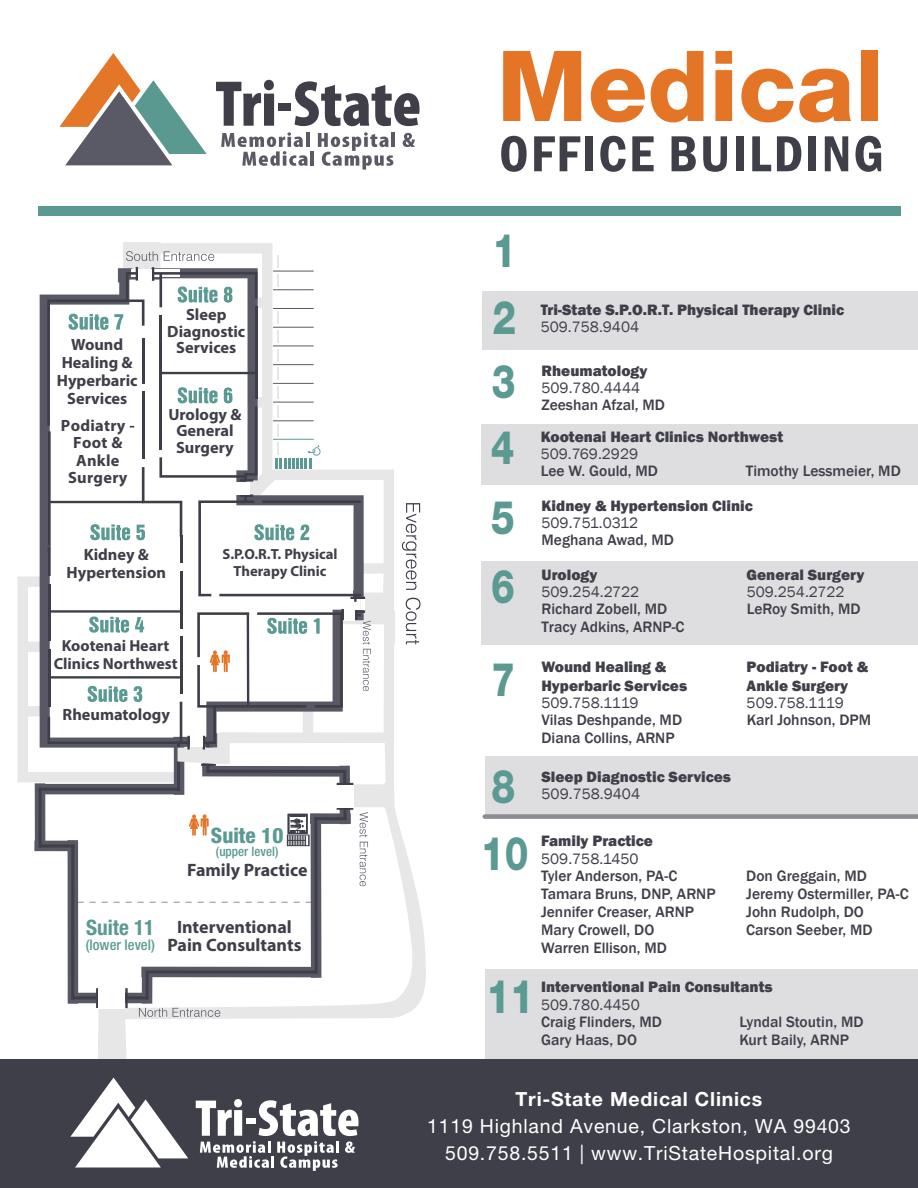
<style>
.page{position:relative;width:918px;height:1188px;background:#fff}
.page>*{position:absolute;margin:0;border:0;box-sizing:border-box;transform-origin:0 0}
.t1{font:800 98.1px "Helvetica Neue LT Std";color:#e47526}
.t2{font:600 condensed 52.5px "Franklin Gothic";letter-spacing:.04em;color:#3e3f49}
.t3{font:800 46.5px/65.6px "Helvetica Neue LT Std";color:#5a9a92;scale:.81 1}
.t4{font:800 condensed 21.3px "Helvetica Neue LT Std";color:#5a9a92}
.t5{font:700 condensed 21.3px "Helvetica Neue LT Std";color:#5a9a92}
.t6{font:19.5px/27px "Helvetica Neue LT Std";letter-spacing:.04em;color:#fff;text-align:center}
.t7{font:700 19.5px "Helvetica Neue LT Std";letter-spacing:.04em;color:#fff}
.t8{font:700 18px/18.3px "Myriad Pro";color:#3e3f49;text-align:center}
.t9{font:700 16.35px/18px "Myriad Pro";color:#3e3f49;text-align:center}
.t10{font:700 16.35px/17.1px "Myriad Pro";letter-spacing:.02em;color:#3e3f49;text-align:center}
.t11{font:700 15.9px/18px "Myriad Pro";color:#3e3f49;text-align:center}
.t12{font:500 15.45px "Franklin Gothic";color:#3e3f49}
.t13{font:800 15.45px "Franklin Gothic";color:#3e3f49}
.t14{font:15.45px "Franklin Gothic";color:#3e3f49}
.t15{font:700 14.7px/16.4px "Myriad Pro";color:#3e3f49;text-align:center}
.t16{font:500 condensed 14.7px "Helvetica Neue LT Std";color:#5a9a92}
.t17{font:500 condensed 13.05px "Helvetica Neue LT Std";color:#5a9a92}
</style>
<div class="page">
<div style="left:485px;top:757px;width:433px;height:58px;background:#dedee0"></div>
<div style="left:481px;top:562px;width:437px;height:83px;background:#dedee0"></div>
<div style="left:481px;top:424px;width:437px;height:61px;background:#dedee0"></div>
<div style="left:482px;top:291px;width:436px;height:58px;background:#dedee0"></div>
<hr style="left:485px;top:815px;width:433px;height:3px;background:#3e3f49">
<div style="left:485px;top:969px;width:433px;height:96px;background:#dedee0"></div>
<svg style="left:98px;top:783px;width:328px;height:276px"></svg>
<svg style="left:18px;top:242px;width:377px;height:541px"></svg>
<div style="left:40px;top:268px;width:7px;height:480px;background:#585965"></div>
<div style="left:311px;top:814px;width:10px;height:164px;background:#585965"></div>
<div style="left:141px;top:967px;width:176px;height:10px;background:#585965"></div>
<div style="left:68px;top:840px;width:10px;height:164px;background:#585965"></div>
<svg style="left:74px;top:993px;width:68px;height:10px"></svg>
<div style="left:142px;top:967px;width:10px;height:37px;background:#585965"></div>
<svg style="left:34px;top:841px;width:13px;height:10px"></svg>
<div style="left:35px;top:783px;width:10px;height:67px;background:#585965"></div>
<div style="left:35px;top:784px;width:140px;height:10px;background:#585965"></div>
<svg style="left:314px;top:817px;width:4px;height:157px"></svg>
<svg style="left:146px;top:970px;width:168px;height:4px"></svg>
<hr style="left:71px;top:845px;width:3px;height:155px;background:#3e3f49">
<hr style="left:72px;top:996px;width:76px;height:3px;background:#3e3f49">
<hr style="left:146px;top:972px;width:3px;height:27px;background:#3e3f49">
<hr style="left:39px;top:845px;width:36px;height:3px;background:#3e3f49">
<hr style="left:39px;top:788px;width:3px;height:60px;background:#3e3f49">
<hr style="left:39px;top:788px;width:141px;height:3px;background:#3e3f49">
<hr style="left:125px;top:988px;width:3px;height:20px;background:#3d3e48">
<hr style="left:96px;top:988px;width:2px;height:20px;background:#3d3e48">
<div style="left:99px;top:988px;width:26px;height:20px;background:#fff"></div>
<div style="left:38px;top:206px;width:863px;height:10px;background:#5a9a92"></div>
<svg style="left:402px;top:503px;width:18px;height:87px"></svg>
<svg style="left:406px;top:598px;width:15px;height:46px"></svg>
<svg style="left:139px;top:1008px;width:28px;height:9px"></svg>
<svg style="left:173px;top:1008px;width:47px;height:9px"></svg>
<svg style="left:47px;top:251px;width:324px;height:635px"></svg>
<div style="left:344px;top:608px;width:11px;height:13px;background:#fff"></div>
<svg style="left:78px;top:902px;width:240px;height:1px"></svg>
<div style="left:0;top:1059px;width:918px;height:129px;background:#3e3f49"></div>
<svg style="left:216px;top:80px;width:58px;height:46px"></svg>
<div style="left:279px;top:104px;width:12px;height:7px;background:#3f3e49"></div>
<svg style="left:295px;top:81px;width:125px;height:45px"></svg>
<svg style="left:59px;top:53px;width:148px;height:112px"></svg>
<hr style="left:306px;top:133px;width:3px;height:14px;background:#595a65">
<hr style="left:392px;top:133px;width:3px;height:14px;background:#595a65">
<svg style="left:403px;top:133px;width:12px;height:14px"></svg>
<svg style="left:221px;top:132px;width:87px;height:34px"></svg>
<hr style="left:311px;top:151px;width:3px;height:15px;background:#595a65">
<svg style="left:318px;top:132px;width:75px;height:38px"></svg>
<svg style="left:70px;top:1078px;width:118px;height:89px"></svg>
<svg style="left:196px;top:1099px;width:163px;height:72px"></svg>
<p class="t9" style="left:57px;top:335px;width:82px">Wound<br>Healing &amp;<br>Hyperbaric<br>Services</p>
<p class="t10" style="left:61px;top:417px;width:75px">Podiatry -<br>Foot &amp;<br>Ankle<br>Surgery</p>
<p class="t9" style="left:167px;top:306px;width:80px;line-height:16.4px">Sleep<br>Diagnostic<br>Services</p>
<p class="t9" style="left:168px;top:406px;width:75px;line-height:16.4px">Urology &amp;<br>General<br>Surgery</p>
<p class="t9" style="left:67px;top:545px;width:101px">Kidney &amp;<br>Hypertension</p>
<p class="t11" style="left:54px;top:636px;width:125px">Kootenai Heart<br>Clinics Northwest</p>
<p class="t9" style="left:63px;top:705px;width:109px">Rheumatology</p>
<p class="t15" style="left:222px;top:546px;width:117px">S.P.O.R.T. Physical<br>Therapy Clinic</p>
<h3 class="t4" style="left:211px;top:822px;width:74px">Suite 10</h3>
<p class="t17" style="left:216px;top:844px;width:64px">(upper level)</p>
<p class="t8" style="left:187px;top:860px;width:122px">Family Practice</p>
<h3 class="t5" style="left:86px;top:915px;width:70px">Suite 11</h3>
<p class="t16" style="left:86px;top:936px;width:71px">(lower level)</p>
<p class="t8" style="left:167px;top:917px;width:136px">Interventional<br>Pain Consultants</p>
<h1 class="t1" style="left:497px;top:28px;width:388px">Medical</h1>
<h2 class="t2" style="left:499px;top:119px;width:386px">OFFICE BUILDING</h2>
<h3 class="t3" style="left:491px;top:218px;width:33px;text-align:justify">1<br>2<br>3<br>4</h3>
<h3 class="t3" style="left:491px;top:483px;width:31px;line-height:69.2px">5<br>6</h3>
<h3 class="t3" style="left:491px;top:646px;width:31px">7</h3>
<h3 class="t3" style="left:481px;top:752px;width:60px;line-height:67.7px">8<br>10</h3>
<h3 class="t3" style="left:486px;top:963px;width:60px">11</h3>
<p class="t13" style="left:541px;top:300px;width:305px">Tri-State S.P.O.R.T. Physical Therapy Clinic</p>
<p class="t14" style="left:541px;top:317px;width:100px">509.758.9404</p>
<p class="t13" style="left:541px;top:361px;width:107px">Rheumatology</p>
<p class="t14" style="left:541px;top:378px;width:100px">509.780.4444</p>
<p class="t12" style="left:541px;top:396px;width:125px">Zeeshan Afzal, MD</p>
<p class="t13" style="left:541px;top:427px;width:244px">Kootenai Heart Clinics Northwest</p>
<p class="t14" style="left:541px;top:445px;width:99px">509.769.2929</p>
<p class="t12" style="left:541px;top:462px;width:119px">Lee W. Gould, MD</p>
<p class="t12" style="left:746px;top:462px;width:156px">Timothy Lessmeier, MD</p>
<p class="t13" style="left:541px;top:496px;width:213px">Kidney &amp; Hypertension Clinic</p>
<p class="t14" style="left:541px;top:513px;width:98px">509.751.0312</p>
<p class="t12" style="left:541px;top:530px;width:134px">Meghana Awad, MD</p>
<p class="t13" style="left:541px;top:564px;width:57px">Urology</p>
<p class="t13" style="left:747px;top:564px;width:119px">General Surgery</p>
<p class="t14" style="left:541px;top:582px;width:99px">509.254.2722</p>
<p class="t14" style="left:747px;top:582px;width:99px">509.254.2722</p>
<p class="t12" style="left:541px;top:599px;width:127px">Richard Zobell, MD</p>
<p class="t12" style="left:747px;top:599px;width:115px">LeRoy Smith, MD</p>
<p class="t12" style="left:541px;top:618px;width:145px">Tracy Adkins, ARNP-C</p>
<p class="t13" style="left:541px;top:657px;width:126px">Wound Healing &amp;</p>
<p class="t13" style="left:747px;top:657px;width:123px">Podiatry - Foot &amp;</p>
<p class="t13" style="left:541px;top:675px;width:147px">Hyperbaric Services</p>
<p class="t13" style="left:747px;top:675px;width:103px">Ankle Surgery</p>
<p class="t14" style="left:541px;top:693px;width:99px">509.758.1119</p>
<p class="t14" style="left:747px;top:693px;width:99px">509.758.1119</p>
<p class="t12" style="left:541px;top:710px;width:142px">Vilas Deshpande, MD</p>
<p class="t12" style="left:747px;top:710px;width:126px">Karl Johnson, DPM</p>
<p class="t12" style="left:541px;top:729px;width:135px">Diana Collins, ARNP</p>
<p class="t13" style="left:542px;top:767px;width:191px">Sleep Diagnostic Services</p>
<p class="t14" style="left:542px;top:784px;width:100px">509.758.9404</p>
<p class="t13" style="left:541px;top:831px;width:113px">Family Practice</p>
<p class="t14" style="left:541px;top:849px;width:99px">509.758.1450</p>
<p class="t12" style="left:541px;top:867px;width:138px">Tyler Anderson, PA-C</p>
<p class="t12" style="left:746px;top:867px;width:122px">Don Greggain, MD</p>
<p class="t12" style="left:541px;top:884px;width:176px">Tamara Bruns, DNP, ARNP</p>
<p class="t12" style="left:746px;top:884px;width:164px">Jeremy Ostermiller, PA-C</p>
<p class="t12" style="left:541px;top:902px;width:154px">Jennifer Creaser, ARNP</p>
<p class="t12" style="left:746px;top:902px;width:119px">John Rudolph, DO</p>
<p class="t12" style="left:541px;top:920px;width:115px">Mary Crowell, DO</p>
<p class="t12" style="left:746px;top:920px;width:128px">Carson Seeber, MD</p>
<p class="t12" style="left:541px;top:938px;width:127px">Warren Ellison, MD</p>
<p class="t13" style="left:541px;top:977px;width:233px">Interventional Pain Consultants</p>
<p class="t14" style="left:541px;top:995px;width:100px">509.780.4450</p>
<p class="t12" style="left:541px;top:1013px;width:123px">Craig Flinders, MD</p>
<p class="t12" style="left:739px;top:1013px;width:126px">Lyndal Stoutin, MD</p>
<p class="t12" style="left:541px;top:1030px;width:98px">Gary Haas, DO</p>
<p class="t12" style="left:739px;top:1030px;width:111px">Kurt Baily, ARNP</p>
<p class="t7" style="left:516px;top:1087px;width:248px">Tri-State Medical Clinics</p>
<p class="t6" style="left:427px;top:1112px;width:425px">1119 Highland Avenue, Clarkston, WA 99403<br>509.758.5511 | www.TriStateHospital.org</p>
</div>
